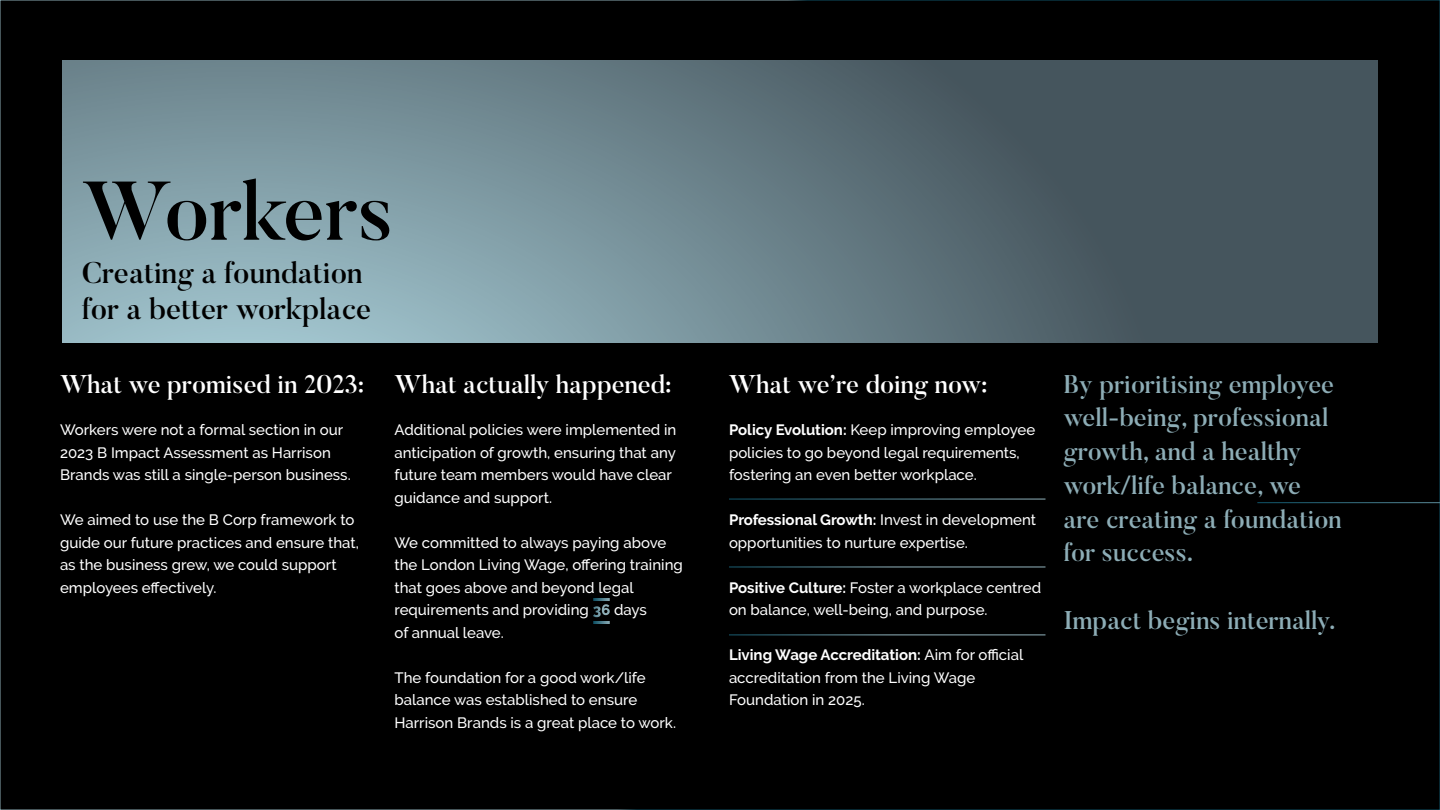
<style>
.page{position:relative;width:1440px;height:810px;background:#000}
.page>*{position:absolute;margin:0;border:0;box-sizing:border-box;transform-origin:0 0}
.t1{font:500 82.57px "Butler";color:#000}
.t2{font:500 29.7px/35.7px "Butler";color:#000}
.t3{font:500 25.5px/33.8px "Butler";color:#8dadb6}
.t4{font:500 25.5px "Butler";color:#fff}
.t5{font:500 15px/22.5px "Raleway";color:#fff}
.s1{font-weight:800}
.s2{font-weight:700}
</style>
<div class="page">
<svg style="left:62px;top:60px;width:1316px;height:283px;background:#677e86"></svg>
<hr style="left:729px;top:499px;width:317px;height:1px;background:#fff">
<hr style="left:729px;top:566px;width:317px;height:2px;background:#fff">
<hr style="left:729px;top:634px;width:317px;height:1px;background:#fff">
<hr style="left:1257px;top:502px;width:183px;height:1px;background:#fff">
<hr style="left:593px;top:598px;width:17px;height:3px;background:#fff">
<hr style="left:593px;top:621px;width:17px;height:3px;background:#fff">
<h1 class="t1" style="left:82px;top:159px;width:313px">Workers</h1>
<h2 class="t2" style="left:82px;top:254px;width:291px">Creating a foundation for a better workplace</h2>
<h3 class="t4" style="left:60px;top:367px;width:613px">What we promised in 2023: What actually happened:</h3>
<h3 class="t3" style="left:1064px;top:366px;width:280px">By prioritising employee well-being, professional growth, and a healthy work/life balance, we are creating a foundation for success.</h3>
<h3 class="t4" style="left:729px;top:367px;width:260px">What we’re doing now:</h3>
<p class="t5" style="left:60px;top:418px;width:292px">Workers were not a formal section in our<br>2023 B Impact Assessment as Harrison<br>Brands was still a single-person business.</p>
<p class="t5" style="left:60px;top:508px;width:300px">We aimed to use the B Corp framework to guide our future practices and ensure that, as the business grew, we could support employees effectively.</p>
<p class="t5" style="left:394px;top:418px;width:283px">Additional policies were implemented in anticipation of growth, ensuring that any future team members would have clear guidance and support.</p>
<p class="t5" style="left:394px;top:531px;width:290px">We committed to always paying above the London Living Wage, offering training that goes above and beyond legal requirements and providing <span class="s1">36</span> days<br>of annual leave.</p>
<p class="t5" style="left:394px;top:666px;width:283px">The foundation for a good work/life balance was established to ensure<br>Harrison Brands is a great place to work.</p>
<p class="t5" style="left:729px;top:418px;width:308px"><span class="s2">Policy Evolution:</span> Keep improving employee policies to go beyond legal requirements, fostering an even better workplace.</p>
<p class="t5" style="left:729px;top:508px;width:309px"><span class="s2">Professional Growth:</span> Invest in development opportunities to nurture expertise.</p>
<p class="t5" style="left:729px;top:576px;width:314px"><span class="s2">Positive Culture:</span> Foster a workplace centred on balance, well-being, and purpose.</p>
<p class="t5" style="left:729px;top:643px;width:296px"><span class="s2">Living Wage Accreditation:</span> Aim for official accreditation from the Living Wage<br>Foundation in 2025.</p>
<h3 class="t3" style="left:1064px;top:603px;width:273px">Impact begins internally.</h3>
</div>
